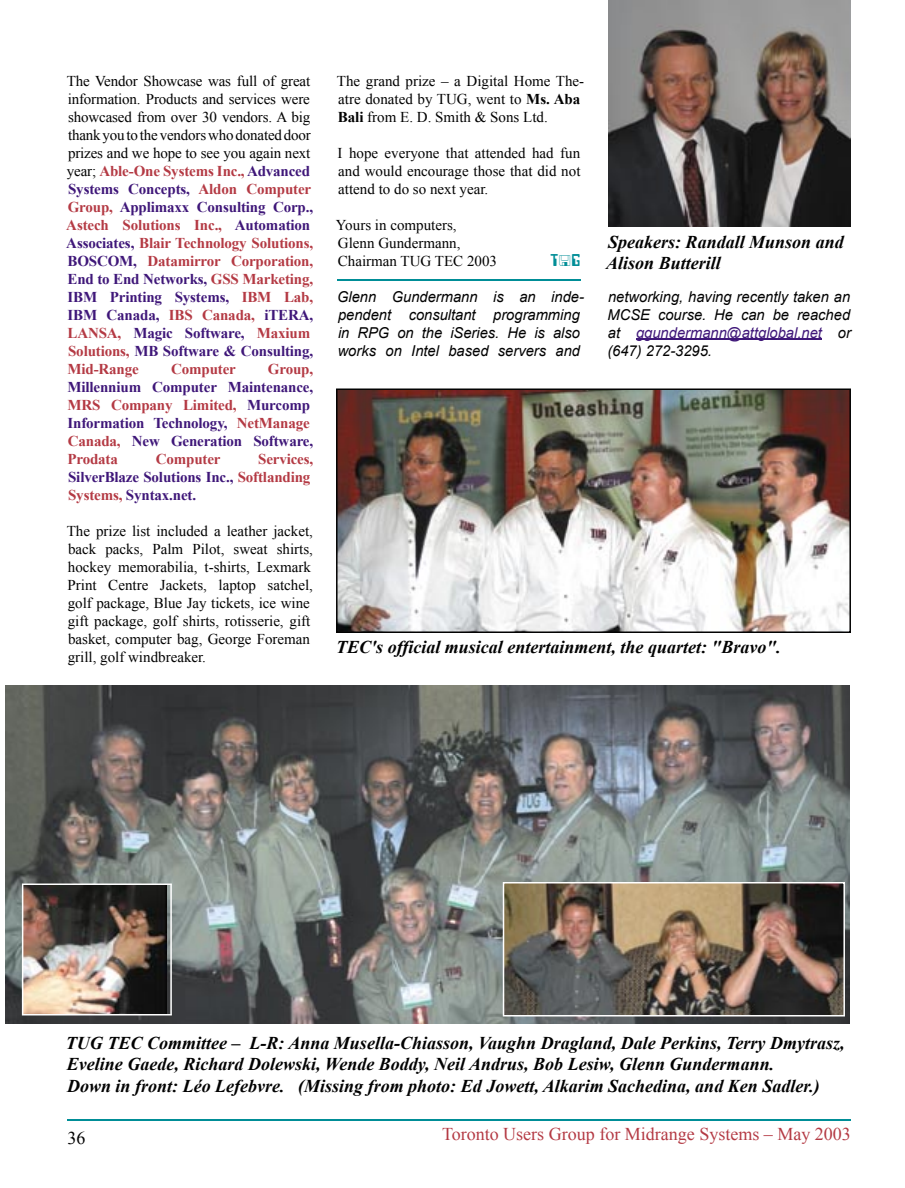
<style>
.page{position:relative;width:905px;height:1188px;background:#fff}
.page>*{position:absolute;margin:0;border:0;box-sizing:border-box;transform-origin:0 0}
.t1{font:italic 700 18px/21.6px "Times New Roman";color:#020202}
.t2{font:18px "Times New Roman";color:#b43a44}
.t3{font:18px "Times New Roman";color:#020202}
.t4{font:15px/18px "Times New Roman";color:#020202}
.t5{font:italic 15px/18px "Arial";color:#020202}
.t6{font:700 15px/18px "Times New Roman";letter-spacing:-.01em;color:#3f1779}
.t7{font:700 15px "Times New Roman";letter-spacing:-.01em;color:#b43a44}
.t8{font:15px "Keypunch Plain";color:#008e97}
.s1{font-weight:700;color:#b43a44}
.s2{font-weight:700;color:#3f1779}
.s3{color:#b43a44}
.s4{font-weight:700}
.s5{color:#3f1779}
</style>
<div class="page">
<hr style="left:68px;top:1119px;width:782px;height:1px;background:#008e97">
<hr style="left:338px;top:279px;width:242px;height:1px;background:#008e97">
<hr style="left:636px;top:339px;width:186px;height:1px;background:#3f1779">
<img style="left:608px;top:0;width:242px;height:226px">
<img style="left:5px;top:686px;width:844px;height:338px">
<img style="left:23px;top:885px;width:144px;height:129px">
<hr style="left:170px;top:884px;width:2px;height:131px;background:#fff">
<hr style="left:23px;top:1014px;width:148px;height:2px;background:#fff">
<hr style="left:22px;top:884px;width:1px;height:131px;background:#fff">
<hr style="left:23px;top:884px;width:148px;height:1px;background:#fff">
<img style="left:504px;top:884px;width:339px;height:131px">
<hr style="left:502px;top:883px;width:2px;height:133px;background:#fff">
<hr style="left:503px;top:1015px;width:341px;height:2px;background:#fff">
<hr style="left:843px;top:883px;width:1px;height:133px;background:#fff">
<hr style="left:503px;top:882px;width:341px;height:2px;background:#fff">
<img style="left:337px;top:390px;width:512px;height:242px">
<hr style="left:336px;top:389px;width:1px;height:243px;background:#020202">
<hr style="left:337px;top:632px;width:513px;height:1px;background:#020202">
<hr style="left:849px;top:389px;width:1px;height:243px;background:#020202">
<hr style="left:337px;top:388px;width:513px;height:2px;background:#020202">
<p class="t4" style="left:66px;top:71px;width:248px">The Vendor Showcase was full of great information. Products and services were showcased from over 30 vendors. A big thank you to the vendors who donated door prizes and we hope to see you again next year; <span class="s1">Able-One Systems Inc.,</span> <span class="s2">Advanced Systems Concepts,</span> <span class="s1">Aldon Computer Group,</span> <span class="s2">Applimaxx Consulting Corp., </span><span class="s1">Astech Solutions Inc.,</span> <span class="s2">Automation Associates,</span> <span class="s1">Blair Technology Solutions, </span><span class="s2">BOSCOM,</span> <span class="s1">Datamirror Corporation, </span><span class="s2">End to End Networks,</span> <span class="s1">GSS Marketing, </span><span class="s2">IBM Printing Systems,</span> <span class="s1">IBM Lab, </span><span class="s2">IBM Canada,</span> <span class="s1">IBS Canada,</span> <span class="s2">iTERA, </span><span class="s1">LANSA,</span> <span class="s2">Magic Software,</span> <span class="s1">Maxium Solutions,</span> <span class="s2">MB Software &amp; Consulting, </span><span class="s1">Mid-Range</span></p>
<p class="t7" style="left:171px;top:358px;width:66px">Computer</p>
<p class="t7" style="left:268px;top:358px;width:47px">Group,</p>
<p class="t6" style="left:67px;top:377px;width:247px">Millennium Computer Maintenance,<br><span class="s3">MRS Company Limited,</span> Murcomp<br>Information Technology, <span class="s3">NetManage<br>Canada,</span> New Generation Software,<br><span class="s3">Prodata</span></p>
<p class="t6" style="left:68px;top:449px;width:246px;text-indent:190px"><span class="s3">Services,<br></span>SilverBlaze Solutions Inc., <span class="s3">Softlanding<br>Systems,</span> Syntax.net.</p>
<p class="t4" style="left:67px;top:521px;width:248px">The prize list included a leather jacket, back packs, Palm Pilot, sweat shirts, hockey memorabilia, t-shirts, Lexmark Print Centre Jackets, laptop satchel, golf package, Blue Jay tickets, ice wine gift package, golf shirts, rotisserie, gift basket, computer bag, George Foreman grill, golf windbreaker.</p>
<p class="t7" style="left:156px;top:448px;width:66px">Computer</p>
<p class="t4" style="left:337px;top:71px;width:249px">The grand prize – a Digital Home The&shy;atre donated by TUG, went to <span class="s4">Ms. Aba<br>Bali</span> from E. D. Smith &amp; Sons Ltd.</p>
<p class="t4" style="left:337px;top:143px;width:244px;text-align:justify">I hope everyone that attended had fun and would encourage those that did not attend to do so next year.</p>
<p class="t4" style="left:336px;top:215px;width:162px">Yours in computers,<br>Glenn Gundermann,<br>Chairman TUG TEC 2003</p>
<p class="t1" style="left:606px;top:231px;width:239px">Speakers: Randall Munson and<br>Alison Butterill</p>
<p class="t8" style="left:550px;top:250px;width:32px">T G</p>
<p class="t5" style="left:337px;top:287px;width:248px">Glenn Gundermann is an inde&shy;pendent consultant programming in RPG on the iSeries. He is also works on Intel based servers and</p>
<p class="t5" style="left:607px;top:287px;width:245px;text-align:justify">networking, having recently taken an MCSE course. He can be reached at <span class="s5">ggundermann@attglobal.net</span> or (647) 272-3295.</p>
<p class="t1" style="left:336px;top:635px;width:446px">TEC's official musical entertainment, the quartet: "Bravo".</p>
<p class="t1" style="left:66px;top:1031px;width:780px">TUG TEC Committee – L-R: Anna Musella-Chiasson, Vaughn Dragland, Dale Perkins, Terry Dmytrasz,<br>Eveline Gaede, Richard Dolewski, Wende Boddy, Neil Andrus, Bob Lesiw, Glenn Gundermann.<br>Down in front: Léo Lefebvre. (Missing from photo: Ed Jowett, Alkarim Sachedina, and Ken Sadler.)</p>
<p class="t3" style="left:68px;top:1126px;width:19px">36</p>
<p class="t2" style="left:442px;top:1122px;width:410px">Toronto Users Group for Midrange Systems – May 2003</p>
</div>
